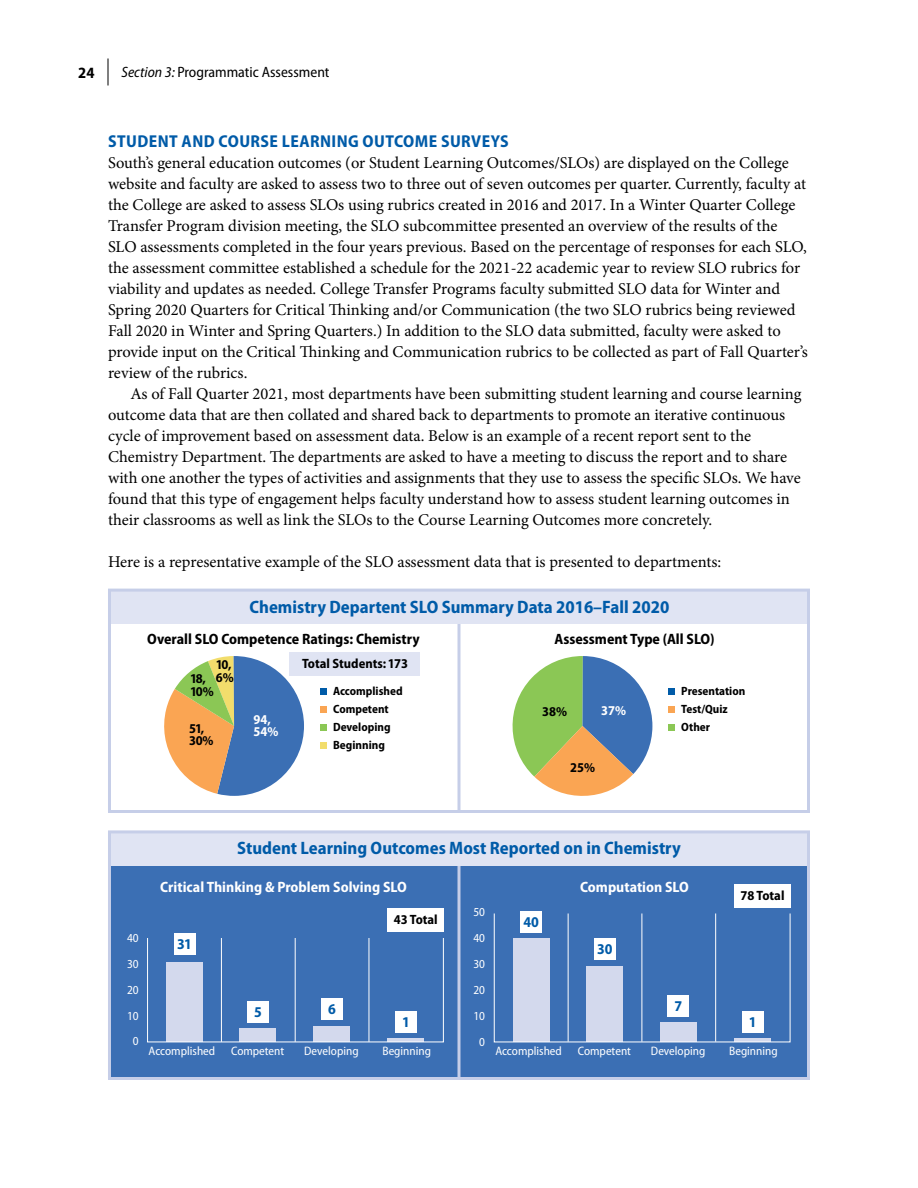
<style>
.page{position:relative;width:918px;height:1188px;background:#fff}
.page>*{position:absolute;margin:0;border:0;box-sizing:border-box;transform-origin:0 0}
.t1{font:700 semi-condensed 18px "Myriad Pro";color:#005ba8}
.t2{font:700 semi-condensed 17.25px "Myriad Pro";letter-spacing:.025em;color:#005ba8}
.t3{font:16.5px/21px "Minion Pro";letter-spacing:-.005em;color:#000}
.t4{font:700 semi-condensed 15.75px "Myriad Pro";color:#000}
.t5{font:700 semi-condensed 15px "Myriad Pro";color:#000}
.t6{font:700 semi-condensed 15px "Myriad Pro";color:#fff}
.t7{font:semi-condensed 15px "Myriad Pro";color:#000}
.t8{font:700 semi-condensed 15px "Myriad Pro";color:#005ba8}
.t9{font:700 semi-condensed 13.5px/12.8px "Myriad Pro";color:#000}
.t10{font:700 semi-condensed 13.5px "Myriad Pro";color:#fff}
.t11{font:semi-condensed 12.3px/26px "Myriad Pro";color:#fff;text-align:center}
.t12{font:700 semi-condensed 12px/18px "Myriad Pro";color:#000}
.s1{font-style:italic}
</style>
<div class="page">
<svg style="left:108px;top:59px;width:1px;height:27px"></svg>
<div style="left:110px;top:833px;width:698px;height:245px;background:#3b6fb4"></div>
<hr style="left:458px;top:865px;width:2px;height:215px;background:#c6cee8">
<hr style="left:458px;top:622px;width:2px;height:188px;background:#c6cee8">
<div style="left:110px;top:592px;width:697px;height:32px;background:#e0e4f3"></div>
<div style="left:108px;top:589px;width:702px;height:224px;border:3px solid #c6cee8"></div>
<div style="left:388px;top:909px;width:56px;height:23px;background:#fff"></div>
<svg style="left:164px;top:656px;width:140px;height:140px"></svg>
<div style="left:320px;top:688px;width:7px;height:7px;background:#005ba8"></div>
<div style="left:320px;top:706px;width:7px;height:7px;background:#faa553"></div>
<div style="left:320px;top:724px;width:7px;height:7px;background:#8bc755"></div>
<div style="left:320px;top:742px;width:7px;height:6px;background:#f2dd6c"></div>
<svg style="left:512px;top:656px;width:141px;height:140px"></svg>
<div style="left:669px;top:688px;width:6px;height:7px;background:#005ba8"></div>
<div style="left:669px;top:706px;width:6px;height:7px;background:#faa553"></div>
<div style="left:669px;top:724px;width:6px;height:7px;background:#8bc755"></div>
<div style="left:166px;top:962px;width:37px;height:80px;background:#d3d9ed"></div>
<div style="left:240px;top:1029px;width:36px;height:13px;background:#d3d9ed"></div>
<div style="left:313px;top:1026px;width:37px;height:16px;background:#d3d9ed"></div>
<hr style="left:387px;top:1039px;width:37px;height:3px;background:#d3d9ed">
<div style="left:147px;top:938px;width:297px;height:104px;border:1px solid #fff"></div>
<hr style="left:221px;top:938px;width:1px;height:104px;background:#fff">
<hr style="left:295px;top:938px;width:1px;height:104px;background:#fff">
<hr style="left:369px;top:938px;width:1px;height:104px;background:#fff">
<div style="left:513px;top:939px;width:37px;height:103px;background:#d3d9ed"></div>
<div style="left:586px;top:966px;width:37px;height:76px;background:#d3d9ed"></div>
<div style="left:660px;top:1023px;width:37px;height:19px;background:#d3d9ed"></div>
<hr style="left:734px;top:1039px;width:37px;height:3px;background:#d3d9ed">
<div style="left:494px;top:913px;width:296px;height:129px;border:1px solid #fff"></div>
<hr style="left:568px;top:913px;width:1px;height:129px;background:#fff">
<hr style="left:642px;top:913px;width:1px;height:129px;background:#fff">
<hr style="left:715px;top:913px;width:1px;height:129px;background:#fff">
<div style="left:174px;top:933px;width:21px;height:22px;background:#fff"></div>
<div style="left:247px;top:1001px;width:22px;height:22px;background:#fff"></div>
<div style="left:321px;top:998px;width:22px;height:22px;background:#fff"></div>
<div style="left:395px;top:1011px;width:22px;height:22px;background:#fff"></div>
<div style="left:520px;top:911px;width:22px;height:22px;background:#fff"></div>
<div style="left:594px;top:938px;width:22px;height:22px;background:#fff"></div>
<div style="left:667px;top:995px;width:22px;height:22px;background:#fff"></div>
<div style="left:742px;top:1011px;width:22px;height:22px;background:#fff"></div>
<div style="left:110px;top:833px;width:697px;height:33px;background:#e0e4f3"></div>
<div style="left:734px;top:884px;width:57px;height:24px;background:#fff"></div>
<div style="left:289px;top:653px;width:131px;height:23px;background:#e0e4f3"></div>
<div style="left:108px;top:830px;width:702px;height:250px;border:3px solid #c6cee8"></div>
<p class="t4" style="left:78px;top:62px;width:18px">24</p>
<p class="t7" style="left:122px;top:63px;width:210px"><span class="s1">Section 3:</span> Programmatic Assessment</p>
<p class="t2" style="left:108px;top:130px;width:402px">STUDENT AND COURSE LEARNING OUTCOME SURVEYS</p>
<p class="t3" style="left:108px;top:152px;width:702px">South’s general education outcomes (or Student Learning Outcomes/SLOs) are displayed on the College website and faculty are asked to assess two to three out of seven outcomes per quarter. Currently, faculty at the College are asked to assess SLOs using rubrics created in 2016 and 2017. In a Winter Quarter College Transfer Program division meeting, the SLO subcommittee presented an overview of the results of the SLO assessments completed in the four years previous. Based on the percentage of responses for each SLO, the assessment committee established a schedule for the 2021-22 academic year to review SLO rubrics for viability and updates as needed. College Transfer Programs faculty submitted SLO data for Winter and Spring 2020 Quarters for Critical Thinking and/or Communication (the two SLO rubrics being reviewed Fall 2020 in Winter and Spring Quarters.) In addition to the SLO data submitted, faculty were asked to provide input on the Critical Thinking and Communication rubrics to be collected as part of Fall Quarter’s review of the rubrics.</p>
<p class="t3" style="left:108px;top:383px;width:695px;text-indent:23px">As of Fall Quarter 2021, most departments have been submitting student learning and course learning outcome data that are then collated and shared back to departments to promote an iterative continuous cycle of improvement based on assessment data. Below is an example of a recent report sent to the Chemistry Department. The departments are asked to have a meeting to discuss the report and to share with one another the types of activities and assignments that they use to assess the specific SLOs. We have found that this type of engagement helps faculty understand how to assess student learning outcomes in their classrooms as well as link the SLOs to the Course Learning Outcomes more concretely.</p>
<p class="t3" style="left:108px;top:551px;width:615px">Here is a representative example of the SLO assessment data that is presented to departments:</p>
<p class="t1" style="left:250px;top:595px;width:421px">Chemistry Departent SLO Summary Data 2016–Fall 2020</p>
<p class="t5" style="left:147px;top:630px;width:274px">Overall SLO Competence Ratings: Chemistry</p>
<p class="t9" style="left:216px;top:658px;width:19px">10,<br>6%</p>
<p class="t9" style="left:190px;top:672px;width:25px">18,<br>10%</p>
<p class="t10" style="left:253px;top:710px;width:19px">94,</p>
<p class="t9" style="left:189px;top:721px;width:17px">51,</p>
<p class="t10" style="left:253px;top:723px;width:26px">54%</p>
<p class="t9" style="left:189px;top:734px;width:26px">30%</p>
<p class="t9" style="left:302px;top:657px;width:108px">Total Students:173</p>
<p class="t12" style="left:333px;top:682px;width:71px">Accomplished<br>Competent<br>Developing<br>Beginning</p>
<p class="t5" style="left:555px;top:630px;width:161px">Assessment Type (All SLO)</p>
<p class="t12" style="left:681px;top:682px;width:66px">Presentation<br>Test/Quiz<br>Other</p>
<p class="t9" style="left:542px;top:705px;width:26px">38%</p>
<p class="t10" style="left:601px;top:701px;width:26px">37%</p>
<p class="t9" style="left:570px;top:761px;width:26px">25%</p>
<p class="t11" style="left:127px;top:924px;width:13px">40<br>30<br>20<br>10<br>0</p>
<p class="t1" style="left:237px;top:837px;width:445px">Student Learning Outcomes Most Reported on in Chemistry</p>
<p class="t6" style="left:160px;top:877px;width:248px">Critical Thinking &amp; Problem Solving SLO</p>
<p class="t6" style="left:580px;top:877px;width:110px">Computation SLO</p>
<p class="t9" style="left:741px;top:889px;width:46px">78 Total</p>
<p class="t11" style="left:473px;top:899px;width:13px">50<br>40<br>30<br>20<br>10<br>0</p>
<p class="t9" style="left:394px;top:913px;width:46px">43 Total</p>
<p class="t8" style="left:523px;top:912px;width:17px">40</p>
<p class="t8" style="left:177px;top:935px;width:16px">31</p>
<p class="t8" style="left:597px;top:940px;width:17px">30</p>
<p class="t8" style="left:674px;top:996px;width:9px">7</p>
<p class="t8" style="left:254px;top:1002px;width:9px">5</p>
<p class="t8" style="left:328px;top:999px;width:9px">6</p>
<p class="t8" style="left:402px;top:1012px;width:9px">1</p>
<p class="t8" style="left:749px;top:1012px;width:9px">1</p>
<p class="t11" style="left:149px;top:1038px;width:68px">Accomplished</p>
<p class="t11" style="left:231px;top:1038px;width:55px">Competent</p>
<p class="t11" style="left:304px;top:1038px;width:56px">Developing</p>
<p class="t11" style="left:382px;top:1038px;width:50px">Beginning</p>
<p class="t11" style="left:495px;top:1038px;width:68px">Accomplished</p>
<p class="t11" style="left:578px;top:1038px;width:55px">Competent</p>
<p class="t11" style="left:651px;top:1038px;width:56px">Developing</p>
<p class="t11" style="left:729px;top:1038px;width:50px">Beginning</p>
</div>
